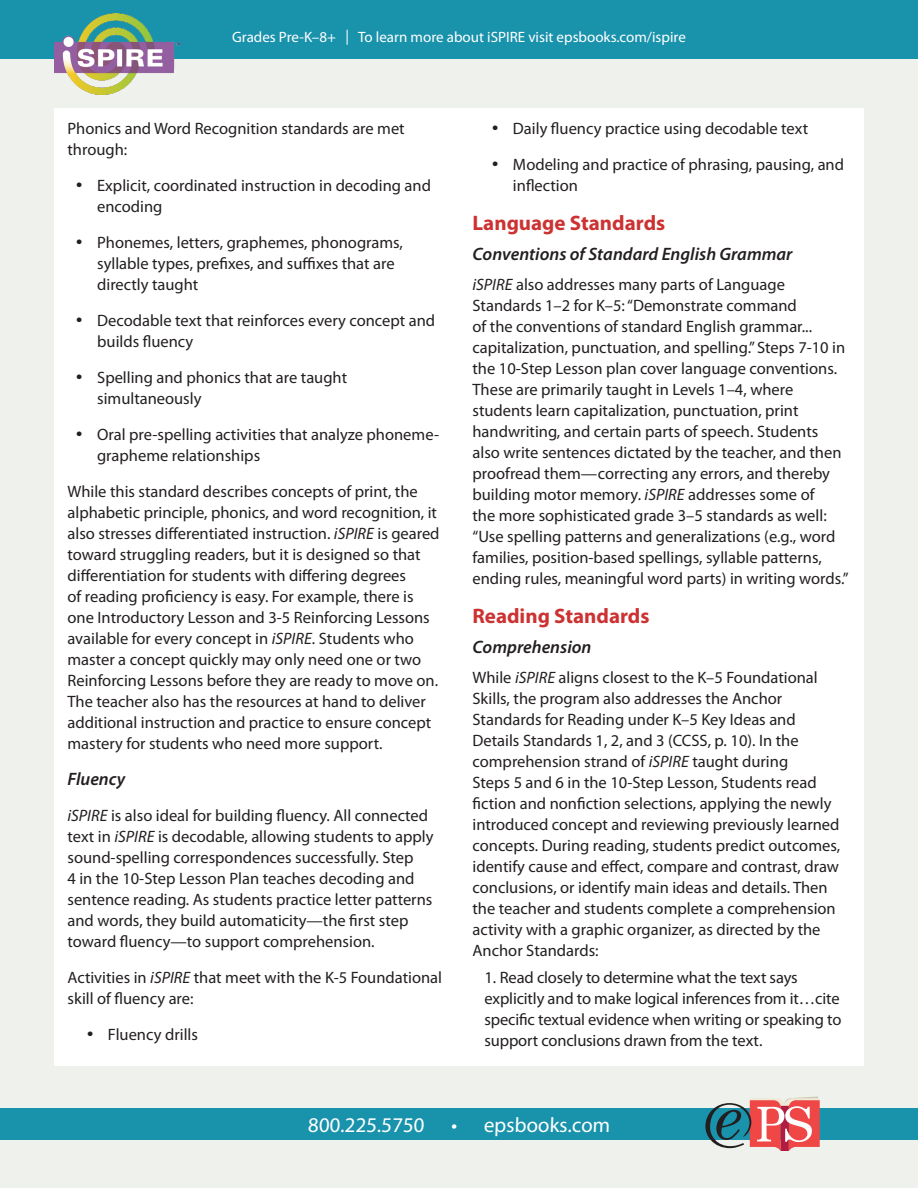
<style>
.page{position:relative;width:918px;height:1188px;background:#eff1ec}
.page>*{position:absolute;margin:0;border:0;box-sizing:border-box;transform-origin:0 0}
.t1{font:700 21px "Myriad Pro";color:#cd3232}
.t2{font:21px "Myriad Pro";color:#fff}
.t3{font:italic 600 18px "Myriad Pro";color:#231f20}
.t4{font:16.5px/21px "Myriad Pro";color:#231f20}
.t5{font:15px "Myriad Pro";color:#fff}
.s1{font-style:italic}
</style>
<div class="page">
<div style="left:54px;top:108px;width:810px;height:958px;background:#fff"></div>
<div style="left:0;top:0;width:918px;height:58px;background:#1992ac"></div>
<div style="left:0;top:1108px;width:918px;height:31px;background:#1992ac"></div>
<svg style="left:705px;top:1096px;width:115px;height:55px"></svg>
<img style="left:54px;top:13px;width:127px;height:82px">
<p class="t5" style="left:232px;top:29px;width:455px">Grades Pre-K–8+ | To learn more about iSPIRE visit epsbooks.com/ispire</p>
<p class="t4" style="left:68px;top:118px;width:339px">Phonics and Word Recognition standards are met through:</p>
<p class="t4" style="left:97px;top:175px;width:335px;text-indent:-22px">• Explicit, coordinated instruction in decoding and encoding</p>
<p class="t4" style="left:97px;top:232px;width:307px;text-indent:-22px">• Phonemes, letters, graphemes, phonograms, syllable types, prefixes, and suffixes that are directly taught</p>
<p class="t4" style="left:97px;top:310px;width:340px;text-indent:-22px">• Decodable text that reinforces every concept and builds fluency</p>
<p class="t4" style="left:97px;top:367px;width:251px;text-indent:-22px">• Spelling and phonics that are taught simultaneously</p>
<p class="t4" style="left:97px;top:424px;width:343px;text-indent:-22px">• Oral pre-spelling activities that analyze phoneme&shy;grapheme relationships</p>
<p class="t4" style="left:68px;top:481px;width:374px">While this standard describes concepts of print, the alphabetic principle, phonics, and word recognition, it also stresses differentiated instruction. <span class="s1">iSPIRE</span> is geared toward struggling readers, but it is designed so that differentiation for students with differing degrees<br>of reading proficiency is easy. For example, there is one Introductory Lesson and 3-5 Reinforcing Lessons available for every concept in <span class="s1">iSPIRE</span>. Students who master a concept quickly may only need one or two Reinforcing Lessons before they are ready to move on.<br>The teacher also has the resources at hand to deliver additional instruction and practice to ensure concept mastery for students who need more support.</p>
<p class="t3" style="left:68px;top:769px;width:59px">Fluency</p>
<p class="t4" style="left:68px;top:805px;width:367px"><span class="s1">iSPIRE</span> is also ideal for building fluency. All connected text in <span class="s1">iSPIRE</span> is decodable, allowing students to apply sound-spelling correspondences successfully. Step<br>4 in the 10-Step Lesson Plan teaches decoding and sentence reading. As students practice letter patterns and words, they build automaticity—the first step toward fluency—to support comprehension.</p>
<p class="t4" style="left:68px;top:967px;width:376px">Activities in <span class="s1">iSPIRE</span> that meet with the K-5 Foundational skill of fluency are:</p>
<p class="t4" style="left:86px;top:1024px;width:113px">• Fluency drills</p>
<p class="t4" style="left:491px;top:118px;width:318px">• Daily fluency practice using decodable text</p>
<p class="t4" style="left:513px;top:154px;width:333px;text-indent:-22px">• Modeling and practice of phrasing, pausing, and inflection</p>
<p class="t1" style="left:472px;top:211px;width:194px">Language Standards</p>
<p class="t3" style="left:472px;top:244px;width:322px">Conventions of Standard English Grammar</p>
<p class="t4" style="left:472px;top:274px;width:378px"><span class="s1">iSPIRE</span> also addresses many parts of Language Standards 1–2 for K–5: “Demonstrate command<br>of the conventions of standard English grammar... capitalization, punctuation, and spelling.” Steps 7-10 in the 10-Step Lesson plan cover language conventions.<br>These are primarily taught in Levels 1–4, where students learn capitalization, punctuation, print handwriting, and certain parts of speech. Students also write sentences dictated by the teacher, and then proofread them—correcting any errors, and thereby building motor memory. <span class="s1">iSPIRE</span> addresses some of<br>the more sophisticated grade 3–5 standards as well: “Use spelling patterns and generalizations (e.g., word families, position-based spellings, syllable patterns, ending rules, meaningful word parts) in writing words.”</p>
<p class="t1" style="left:472px;top:604px;width:179px">Reading Standards</p>
<p class="t3" style="left:472px;top:637px;width:121px">Comprehension</p>
<p class="t4" style="left:472px;top:667px;width:369px">While <span class="s1">iSPIRE</span> aligns closest to the K–5 Foundational Skills, the program also addresses the Anchor Standards for Reading under K–5 Key Ideas and Details Standards 1, 2, and 3 (CCSS, p. 10). In the comprehension strand of <span class="s1">iSPIRE</span> taught during<br>Steps 5 and 6 in the 10-Step Lesson, Students read fiction and nonfiction selections, applying the newly introduced concept and reviewing previously learned concepts. During reading, students predict outcomes, identify cause and effect, compare and contrast, draw conclusions, or identify main ideas and details. Then the teacher and students complete a comprehension activity with a graphic organizer, as directed by the Anchor Standards:</p>
<p class="t4" style="left:484px;top:967px;width:358px">1. Read closely to determine what the text says explicitly and to make logical inferences from it…cite specific textual evidence when writing or speaking to support conclusions drawn from the text.</p>
<p class="t2" style="left:308px;top:1113px;width:304px">800.225.5750 • epsbooks.com</p>
</div>
